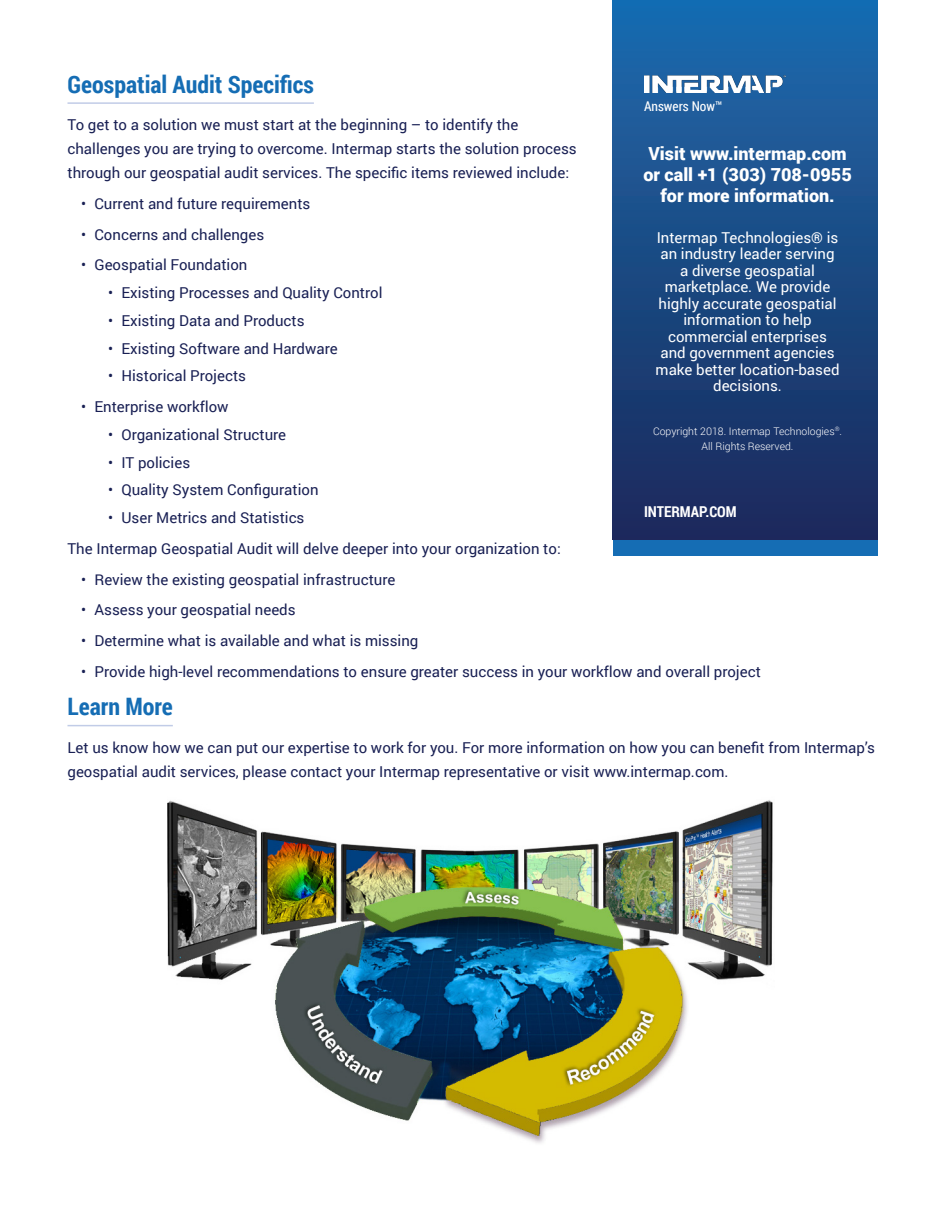
<style>
.page{position:relative;width:945px;height:1215px;background:#fff}
.page>*{position:absolute;margin:0;border:0;box-sizing:border-box;transform-origin:0 0}
.Section_Head{font:700 24px "Roboto Condensed";color:#156db4}
.t1{font:900 18px/21px "Roboto";color:#fff;text-align:center}
.Body{font:15px/24px "Roboto";color:#192054}
.t2{font:15px/16.5px "Roboto";color:#fff;text-align:center}
.Bullets{font:15px "Roboto";color:#192054}
.t3{font:700 15px "Roboto Condensed";color:#fff}
.t4{font:13.5px "Roboto Condensed";color:#fff}
.t5{font:300 10.5px/15px "Roboto";color:#fff;text-align:center}
</style>
<div class="page">
<div style="left:613px;top:0;width:265px;height:540px;background:linear-gradient(to bottom,#1b6caf,#1b2859)"></div>
<img style="left:644px;top:74px;width:142px;height:18px">
<div style="left:613px;top:540px;width:265px;height:16px;background:#156db4"></div>
<hr style="left:68px;top:102px;width:246px;height:2px;background:#c1cce7">
<hr style="left:68px;top:725px;width:105px;height:1px;background:#c1cce7">
<img style="left:168px;top:800px;width:605px;height:343px">
<p class="Section_Head" style="left:68px;top:67px;width:248px">Geospatial Audit Specifics</p>
<p class="Body" style="left:68px;top:112px;width:511px">To get to a solution we must start at the beginning – to identify the challenges you are trying to overcome. Intermap starts the solution process through our geospatial audit services. The specific items reviewed include:</p>
<p class="Body" style="left:81px;top:191px;width:231px">• Current and future requirements</p>
<p class="Body" style="left:81px;top:222px;width:185px">• Concerns and challenges</p>
<p class="Body" style="left:81px;top:252px;width:168px">• Geospatial Foundation</p>
<p class="Body" style="left:108px;top:280px;width:276px">• Existing Processes and Quality Control</p>
<p class="Body" style="left:108px;top:308px;width:198px">• Existing Data and Products</p>
<p class="Body" style="left:108px;top:336px;width:231px">• Existing Software and Hardware</p>
<p class="Body" style="left:108px;top:363px;width:140px">• Historical Projects</p>
<p class="Body" style="left:81px;top:394px;width:149px">• Enterprise workflow</p>
<p class="Body" style="left:108px;top:422px;width:180px">• Organizational Structure</p>
<p class="Body" style="left:108px;top:450px;width:84px">• IT policies</p>
<p class="Body" style="left:108px;top:477px;width:212px">• Quality System Configuration</p>
<p class="Body" style="left:108px;top:505px;width:198px">• User Metrics and Statistics</p>
<p class="Bullets" style="left:68px;top:538px;width:495px">The Intermap Geospatial Audit will delve deeper into your organization to:</p>
<p class="Body" style="left:81px;top:567px;width:316px">• Review the existing geospatial infrastructure</p>
<p class="Body" style="left:81px;top:597px;width:216px">• Assess your geospatial needs</p>
<p class="Body" style="left:81px;top:628px;width:339px">• Determine what is available and what is missing</p>
<p class="Body" style="left:81px;top:659px;width:681px">• Provide high-level recommendations to ensure greater success in your workflow and overall project</p>
<p class="Section_Head" style="left:68px;top:690px;width:107px">Learn More</p>
<p class="Body" style="left:68px;top:735px;width:809px">Let us know how we can put our expertise to work for you. For more information on how you can benefit from Intermap’s geospatial audit services, please contact your Intermap representative or visit www.intermap.com.</p>
<p class="t4" style="left:644px;top:97px;width:80px">Answers Now™</p>
<p class="t1" style="left:643px;top:143px;width:210px">Visit www.intermap.com or call +1 (303) 708-0955 for more information.</p>
<p class="t2" style="left:656px;top:229px;width:185px">Intermap Technologies® is an industry leader serving a diverse geospatial marketplace. We provide highly accurate geospatial information to help commercial enterprises and government agencies make better location-based decisions.</p>
<p class="t5" style="left:653px;top:423px;width:191px">Copyright 2018. Intermap Technologies<sup>®</sup>.<br>All Rights Reserved.</p>
<p class="t3" style="left:644px;top:502px;width:94px">INTERMAP.COM</p>
</div>
